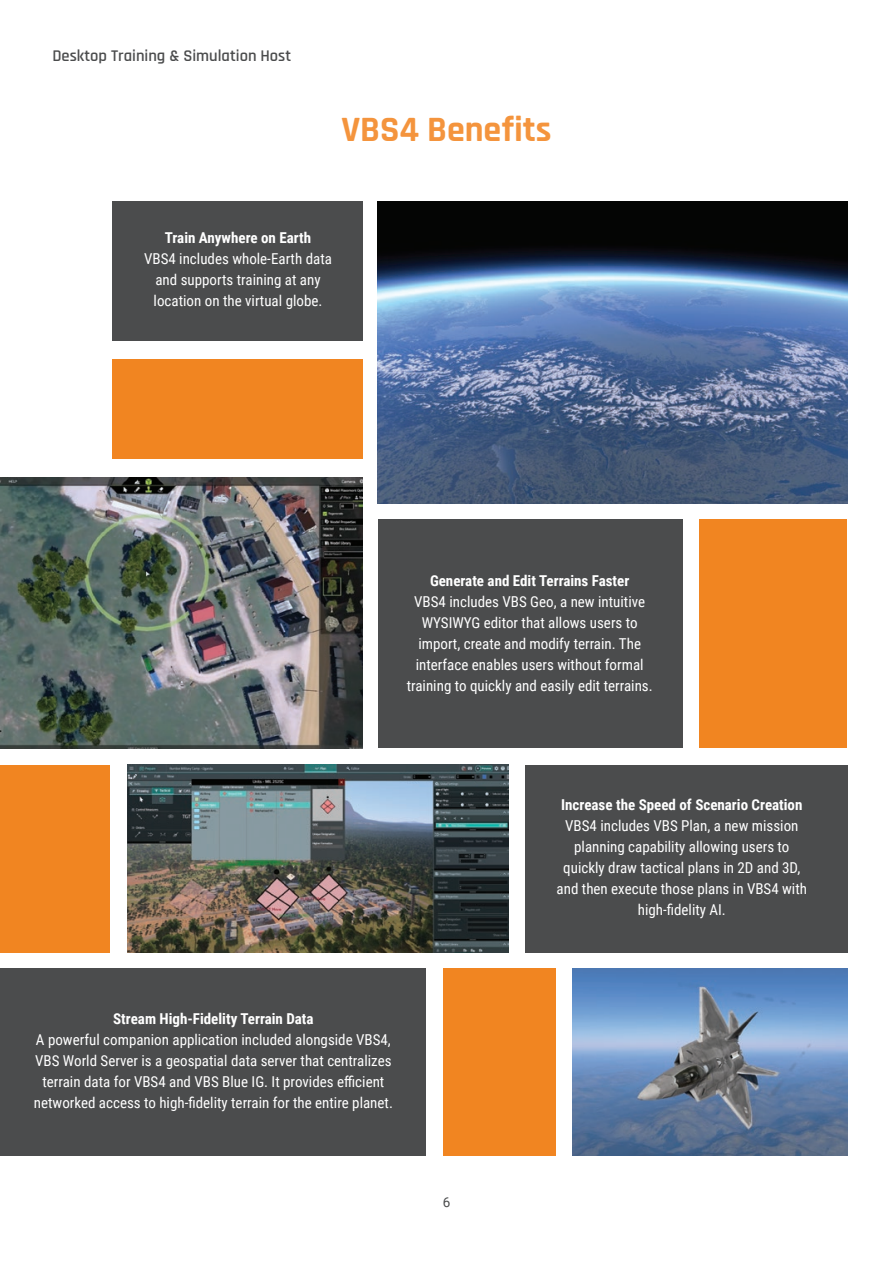
<style>
.page{position:relative;width:893px;height:1263px;background:#fff}
.page>*{position:absolute;margin:0;border:0;box-sizing:border-box;transform-origin:0 0}
.Rajdhani_Orange_Head{font:700 36px "Rajdhani";color:#f4943d}
.t1{font:600 16.5px "Rajdhani";color:#4b4c4d}
.Text_Roboto{font:15px/21px "Roboto Condensed";color:#fff;text-align:center}
.t2{font:13.5px "Roboto";color:#4b4c4d}
.s1{font-weight:700}
</style>
<div class="page">
<img style="left:377px;top:202px;width:470px;height:301px">
<div style="left:379px;top:519px;width:303px;height:229px;background:#4b4c4d"></div>
<div style="left:525px;top:765px;width:322px;height:187px;background:#4b4c4d"></div>
<img style="left:572px;top:969px;width:275px;height:187px">
<div style="left:112px;top:359px;width:250px;height:100px;background:#f18521"></div>
<img style="left:0;top:477px;width:362px;height:271px">
<img style="left:128px;top:765px;width:380px;height:187px">
<div style="left:0;top:765px;width:109px;height:187px;background:#f18521"></div>
<div style="left:444px;top:969px;width:112px;height:187px;background:#f18521"></div>
<div style="left:0;top:969px;width:426px;height:187px;background:#4b4c4d"></div>
<div style="left:699px;top:519px;width:148px;height:229px;background:#f18521"></div>
<div style="left:112px;top:202px;width:250px;height:139px;background:#4b4c4d"></div>
<p class="t1" style="left:52px;top:46px;width:240px">Desktop Training &amp; Simulation Host</p>
<p class="Rajdhani_Orange_Head" style="left:341px;top:108px;width:212px">VBS4 Benefits</p>
<p class="Text_Roboto" style="left:144px;top:227px;width:189px"><span class="s1">Train Anywhere on Earth<br></span>VBS4 includes whole-Earth data and supports training at any location on the virtual globe.</p>
<p class="Text_Roboto" style="left:407px;top:570px;width:247px"><span class="s1">Generate and Edit Terrains Faster<br></span>VBS4 includes VBS Geo, a new intuitive WYSIWYG editor that allows users to import, create and modify terrain. The interface enables users without formal training to quickly and easily edit terrains.</p>
<p class="Text_Roboto" style="left:557px;top:794px;width:252px"><span class="s1">Increase the Speed of Scenario Creation </span>VBS4 includes VBS Plan, a new mission planning capability allowing users to quickly draw tactical plans in 2D and 3D, and then execute those plans in VBS4 with high-fidelity AI.</p>
<p class="Text_Roboto" style="left:34px;top:1007px;width:361px"><span class="s1">Stream High-Fidelity Terrain Data<br></span>A powerful companion application included alongside VBS4, VBS World Server is a geospatial data server that centralizes terrain data for VBS4 and VBS Blue IG. It provides efficient networked access to high-fidelity terrain for the entire planet.</p>
<p class="t2" style="left:443px;top:1192px;width:9px">6</p>
</div>
